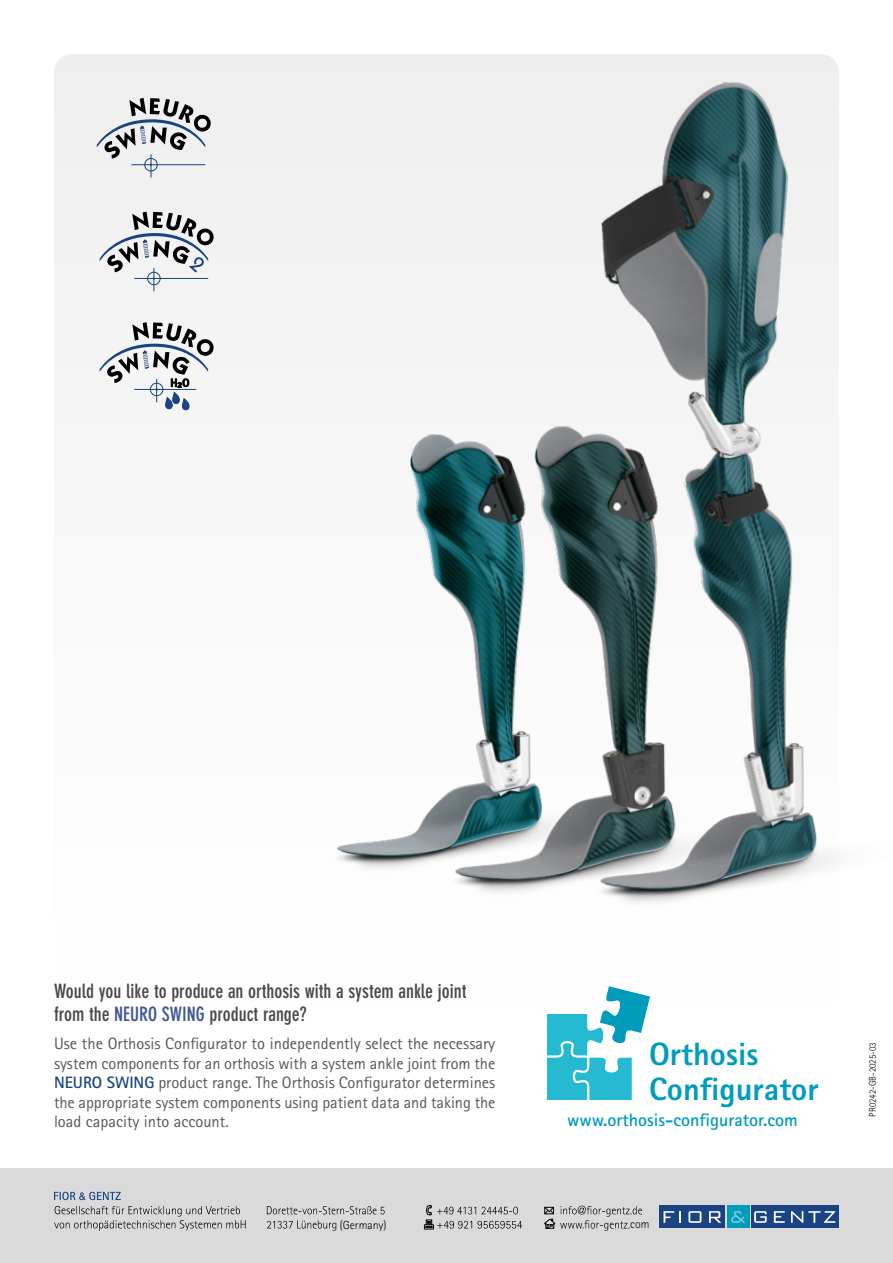
<style>
.page{position:relative;width:893px;height:1263px;background:#fff}
.page>*{position:absolute;margin:0;border:0;box-sizing:border-box;transform-origin:0 0}
.t1{font:800 32.25px/34.7px "Rotis Sans Serif Pro";color:#009cbc}
.t2{font:700 condensed 19.5px/23.4px "DIN Neuzeit Grotesk Std";color:#4a4a49}
.t3{font:700 18px "Rotis Sans Serif Pro";color:#009cbc}
.t4{font:16.5px/19.5px "Rotis Sans Serif Pro";color:#575756;text-align:justify}
.t5{font:300 11.85px "Rotis Sans Serif Pro";color:#000}
.t6{font:300 9.75px "Rotis Sans Serif Pro";color:#000;scale:.94 1}
.s1{color:#405793}
.s2{font-weight:700;color:#194383}
</style>
<div class="page">
<div style="left:54px;top:54px;width:785px;height:956px;background:#f7f7f7;border-radius:18px"></div>
<svg style="left:97px;top:98px;width:114px;height:80px"></svg>
<svg style="left:100px;top:212px;width:114px;height:79px"></svg>
<svg style="left:100px;top:322px;width:114px;height:89px"></svg>
<img style="left:337px;top:434px;width:107px;height:433px">
<img style="left:444px;top:426px;width:141px;height:465px">
<img style="left:585px;top:82px;width:232px;height:819px">
<svg style="left:547px;top:986px;width:103px;height:114px"></svg>
<div style="left:0;top:1168px;width:893px;height:95px;background:#dadada"></div>
<div style="left:727px;top:1205px;width:22px;height:23px;background:#009cbc"></div>
<div style="left:751px;top:1205px;width:88px;height:23px;background:#194383"></div>
<div style="left:659px;top:1205px;width:66px;height:23px;background:#194383"></div>
<svg style="left:731px;top:1211px;width:15px;height:12px"></svg>
<svg style="left:754px;top:1211px;width:13px;height:12px"></svg>
<svg style="left:774px;top:1211px;width:11px;height:12px"></svg>
<svg style="left:791px;top:1211px;width:44px;height:12px"></svg>
<svg style="left:663px;top:1211px;width:18px;height:12px"></svg>
<svg style="left:688px;top:1211px;width:13px;height:12px"></svg>
<svg style="left:709px;top:1211px;width:12px;height:12px"></svg>
<svg style="left:544px;top:1206px;width:98px;height:25px"></svg>
<svg style="left:54px;top:1206px;width:192px;height:25px"></svg>
<svg style="left:54px;top:1192px;width:67px;height:8px"></svg>
<svg style="left:267px;top:1220px;width:69px;height:11px"></svg>
<svg style="left:267px;top:1206px;width:118px;height:8px"></svg>
<svg style="left:424px;top:1205px;width:98px;height:24px"></svg>
<p class="t2" style="left:54px;top:979px;width:414px">Would you like to produce an orthosis with a system ankle joint from the <span class="s1">NEURO SWING</span> product range?</p>
<p class="t4" style="left:54px;top:1034px;width:443px">Use the Orthosis Configurator to independently select the necessary system components for an orthosis with a system ankle joint from the <span class="s2">NEURO SWING</span> product range. The Orthosis Configurator determines the appropriate system components using patient data and taking the load capacity into account.</p>
<h1 class="t1" style="left:649px;top:1036px;width:171px">Orthosis<br>Configurator</h1>
<p class="t3" style="left:567px;top:1109px;width:232px">www.orthosis-configurator.com</p>
<p class="t5" style="left:340px;top:1218px;width:48px">(Germany)</p>
<p class="t5" style="left:630px;top:1218px;width:21px">com</p>
<p class="t6" style="left:867px;top:1116px;width:80px;rotate:-90deg">PR0242-GB-2025-03</p>
</div>
